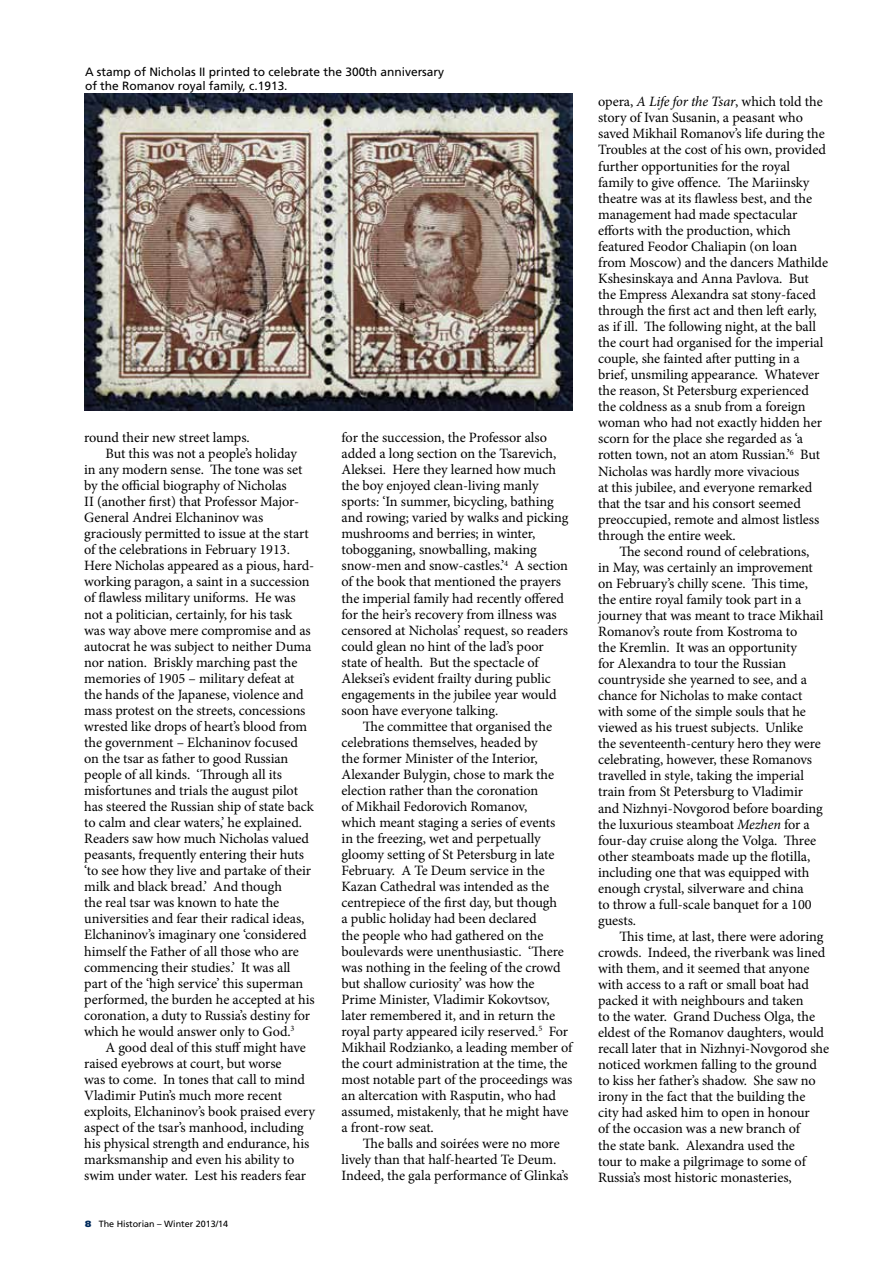
<style>
.page{position:relative;width:893px;height:1263px;background:#fff}
.page>*{position:absolute;margin:0;border:0;box-sizing:border-box;transform-origin:0 0}
.t1{font:14.25px/16px "Minion Pro";letter-spacing:-.005em;color:#000}
.t2{font:12px/14.4px "Frutiger LT Std";letter-spacing:-.005em;color:#000}
.t3{font:9px "Frutiger LT Std";color:#000}
.s1{font-weight:900;color:#002b5c}
.s2{font-style:italic}
</style>
<div class="page">
<img style="left:85px;top:94px;width:488px;height:317px">
<p class="t2" style="left:85px;top:64px;width:361px">A stamp of Nicholas II printed to celebrate the 300th anniversary of the Romanov royal family, c.1913.</p>
<p class="t1" style="left:84px;top:429px;width:167px">round their new street lamps.</p>
<p class="t1" style="left:105px;top:445px;width:193px">But this was not a people’s holiday</p>
<p class="t1" style="left:84px;top:462px;width:220px">in any modern sense. The tone was set</p>
<p class="t1" style="left:84px;top:478px;width:204px">by the official biography of Nicholas</p>
<p class="t1" style="left:84px;top:494px;width:216px">II (another first) that Professor Major-</p>
<p class="t1" style="left:84px;top:510px;width:181px">General Andrei Elchaninov was</p>
<p class="t1" style="left:84px;top:526px;width:226px">graciously permitted to issue at the start</p>
<p class="t1" style="left:84px;top:542px;width:207px">of the celebrations in February 1913.</p>
<p class="t1" style="left:84px;top:558px;width:232px">Here Nicholas appeared as a pious, hard-</p>
<p class="t1" style="left:84px;top:574px;width:227px">working paragon, a saint in a succession</p>
<p class="t1" style="left:84px;top:590px;width:213px">of flawless military uniforms. He was</p>
<p class="t1" style="left:84px;top:606px;width:209px">not a politician, certainly, for his task</p>
<p class="t1" style="left:84px;top:622px;width:228px">was way above mere compromise and as</p>
<p class="t1" style="left:84px;top:638px;width:229px">autocrat he was subject to neither Duma</p>
<p class="t1" style="left:84px;top:654px;width:215px">nor nation. Briskly marching past the</p>
<p class="t1" style="left:84px;top:670px;width:212px">memories of 1905 – military defeat at</p>
<p class="t1" style="left:84px;top:686px;width:221px">the hands of the Japanese, violence and</p>
<p class="t1" style="left:84px;top:702px;width:223px">mass protest on the streets, concessions</p>
<p class="t1" style="left:84px;top:718px;width:225px">wrested like drops of heart’s blood from</p>
<p class="t1" style="left:84px;top:734px;width:215px">the government – Elchaninov focused</p>
<p class="t1" style="left:84px;top:750px;width:206px">on the tsar as father to good Russian</p>
<p class="t1" style="left:84px;top:766px;width:199px">people of all kinds. ‘Through all its</p>
<p class="t1" style="left:84px;top:782px;width:215px">misfortunes and trials the august pilot</p>
<p class="t1" style="left:84px;top:798px;width:231px">has steered the Russian ship of state back</p>
<p class="t1" style="left:84px;top:815px;width:219px">to calm and clear waters,’ he explained.</p>
<p class="t1" style="left:84px;top:831px;width:226px">Readers saw how much Nicholas valued</p>
<p class="t1" style="left:84px;top:847px;width:221px">peasants, frequently entering their huts</p>
<p class="t1" style="left:84px;top:863px;width:228px">‘to see how they live and partake of their</p>
<p class="t1" style="left:84px;top:879px;width:199px">milk and black bread.’ And though</p>
<p class="t1" style="left:84px;top:895px;width:197px">the real tsar was known to hate the</p>
<p class="t1" style="left:84px;top:911px;width:222px">universities and fear their radical ideas,</p>
<p class="t1" style="left:84px;top:927px;width:224px">Elchaninov’s imaginary one ‘considered</p>
<p class="t1" style="left:84px;top:943px;width:216px">himself the Father of all those who are</p>
<p class="t1" style="left:84px;top:959px;width:208px">commencing their studies.’ It was all</p>
<p class="t1" style="left:84px;top:975px;width:221px">part of the ‘high service’ this superman</p>
<p class="t1" style="left:84px;top:991px;width:232px">performed, the burden he accepted at his</p>
<p class="t1" style="left:84px;top:1007px;width:227px">coronation, a duty to Russia’s destiny for</p>
<p class="t1" style="left:84px;top:1023px;width:212px">which he would answer only to God.<sup>3</sup></p>
<p class="t1" style="left:105px;top:1039px;width:202px">A good deal of this stuff might have</p>
<p class="t1" style="left:84px;top:1055px;width:199px">raised eyebrows at court, but worse</p>
<p class="t1" style="left:84px;top:1071px;width:222px">was to come. In tones that call to mind</p>
<p class="t1" style="left:84px;top:1087px;width:199px">Vladimir Putin’s much more recent</p>
<p class="t1" style="left:84px;top:1104px;width:232px">exploits, Elchaninov’s book praised every</p>
<p class="t1" style="left:84px;top:1120px;width:221px">aspect of the tsar’s manhood, including</p>
<p class="t1" style="left:84px;top:1136px;width:227px">his physical strength and endurance, his</p>
<p class="t1" style="left:84px;top:1152px;width:212px">marksmanship and even his ability to</p>
<p class="t1" style="left:84px;top:1168px;width:223px">swim under water. Lest his readers fear</p>
<p class="t3" style="left:85px;top:1218px;width:145px"><span class="s1">8</span> The Historian – Winter 2013/14</p>
<p class="t1" style="left:342px;top:429px;width:228px">for the succession, the Professor also added a long section on the Tsarevich, Aleksei. Here they learned how much the boy enjoyed clean-living manly sports: ‘In summer, bicycling, bathing and rowing; varied by walks and picking mushrooms and berries; in winter, tobogganing, snowballing, making snow-men and snow-castles.’<sup>4</sup> A section of the book that mentioned the prayers the imperial family had recently offered for the heir’s recovery from illness was censored at Nicholas’ request, so readers could glean no hint of the lad’s poor state of health. But the spectacle of Aleksei’s evident frailty during public engagements in the jubilee year would soon have everyone talking.</p>
<p class="t1" style="left:342px;top:718px;width:232px;text-indent:21px">The committee that organised the celebrations themselves, headed by<br>the former Minister of the Interior, Alexander Bulygin, chose to mark the election rather than the coronation<br>of Mikhail Fedorovich Romanov,<br>which meant staging a series of events<br>in the freezing, wet and perpetually gloomy setting of St Petersburg in late February. A Te Deum service in the Kazan Cathedral was intended as the centrepiece of the first day, but though<br>a public holiday had been declared<br>the people who had gathered on the boulevards were unenthusiastic. ‘There was nothing in the feeling of the crowd but shallow curiosity’ was how the Prime Minister, Vladimir Kokovtsov, later remembered it, and in return the royal party appeared icily reserved.<sup>5</sup> For Mikhail Rodzianko, a leading member of the court administration at the time, the most notable part of the proceedings was an altercation with Rasputin, who had assumed, mistakenly, that he might have a front-row seat.</p>
<p class="t1" style="left:342px;top:1136px;width:228px;text-indent:21px">The balls and soirées were no more lively than that half-hearted Te Deum.<br>Indeed, the gala performance of Glinka’s</p>
<p class="t1" style="left:598px;top:94px;width:231px">opera, <span class="s2">A Life for the Tsar</span>, which told the story of Ivan Susanin, a peasant who saved Mikhail Romanov’s life during the Troubles at the cost of his own, provided further opportunities for the royal family to give offence. The Mariinsky theatre was at its flawless best, and the management had made spectacular efforts with the production, which featured Feodor Chaliapin (on loan from Moscow) and the dancers Mathilde Kshesinskaya and Anna Pavlova. But the Empress Alexandra sat stony-faced through the first act and then left early, as if ill. The following night, at the ball the court had organised for the imperial couple, she fainted after putting in a brief, unsmiling appearance. Whatever the reason, St Petersburg experienced the coldness as a snub from a foreign woman who had not exactly hidden her scorn for the place she regarded as ‘a rotten town, not an atom Russian.’<sup>6</sup> But Nicholas was hardly more vivacious<br>at this jubilee, and everyone remarked that the tsar and his consort seemed preoccupied, remote and almost listless through the entire week.</p>
<p class="t1" style="left:598px;top:543px;width:227px;text-indent:21px">The second round of celebrations, in May, was certainly an improvement on February’s chilly scene. This time, the entire royal family took part in a journey that was meant to trace Mikhail Romanov’s route from Kostroma to<br>the Kremlin. It was an opportunity<br>for Alexandra to tour the Russian countryside she yearned to see, and a chance for Nicholas to make contact with some of the simple souls that he viewed as his truest subjects. Unlike the seventeenth-century hero they were celebrating, however, these Romanovs travelled in style, taking the imperial train from St Petersburg to Vladimir and Nizhnyi-Novgorod before boarding the luxurious steamboat <span class="s2">Mezhen</span> for a four-day cruise along the Volga. Three other steamboats made up the flotilla, including one that was equipped with enough crystal, silverware and china<br>to throw a full-scale banquet for a 100 guests.</p>
<p class="t1" style="left:598px;top:928px;width:232px;text-indent:21px">This time, at last, there were adoring crowds. Indeed, the riverbank was lined with them, and it seemed that anyone with access to a raft or small boat had packed it with neighbours and taken<br>to the water. Grand Duchess Olga, the eldest of the Romanov daughters, would recall later that in Nizhnyi-Novgorod she noticed workmen falling to the ground to kiss her father’s shadow. She saw no irony in the fact that the building the city had asked him to open in honour<br>of the occasion was a new branch of<br>the state bank. Alexandra used the<br>tour to make a pilgrimage to some of Russia’s most historic monasteries,</p>
</div>
